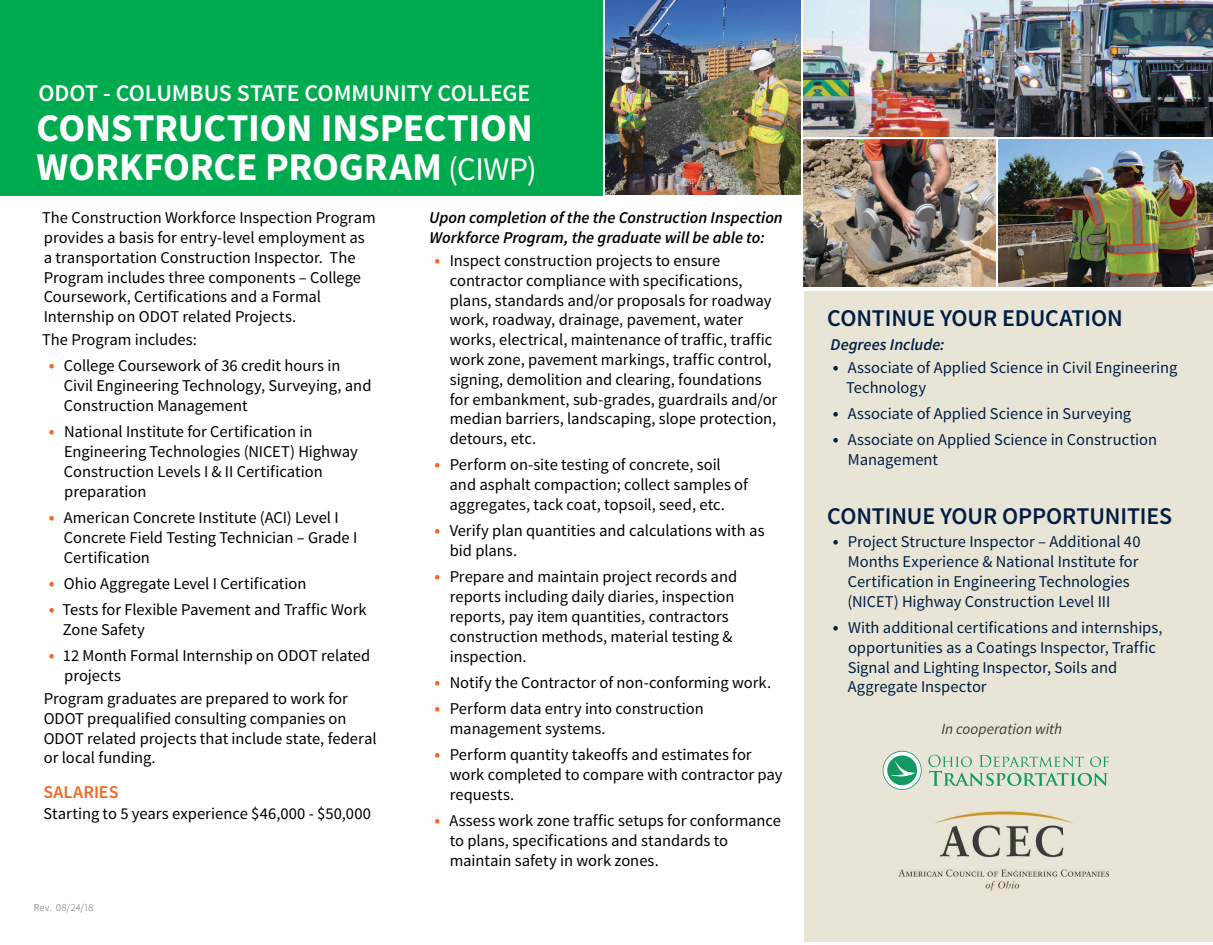
<style>
.page{position:relative;width:1213px;height:945px;background:#fff}
.page>*{position:absolute;margin:0;border:0;box-sizing:border-box;transform-origin:0 0}
.t1{font:700 39.3px/39.3px "Source Sans Pro";letter-spacing:-.005em;color:#fff}
.Caps_headline_dk_blu{font:600 24px "Source Sans Pro";letter-spacing:-.005em;color:#001e45}
.t2{font:600 24px "Source Sans Pro";letter-spacing:-.005em;color:#fff}
.Contact_Headline{font:600 18px "Source Sans Pro";letter-spacing:.01em;color:#f26821}
.Body_Parag_Black{font:16.5px/19.8px "Source Sans Pro";color:#000}
.t3{font:16.5px/19.8px "Source Sans Pro";color:#001e45}
.semibold_ital_Black{font:italic 600 16.5px/19.8px "Source Sans Pro";color:#000}
.semibold_ital_dk_blu{font:italic 600 16.5px "Source Sans Pro";color:#001e45}
.t4{font:italic 15.3px "Source Sans Pro";color:#3e3a35}
.t5{font:300 10.5px "Source Sans Pro";letter-spacing:.01em;color:#66666a}
.s1{font-weight:400;font-size:33px}
.s2{font-weight:600;font-size:18px;color:#f26821}
.s3{font-weight:600;font-size:18px}
</style>
<div class="page">
<div style="left:804px;top:291px;width:408px;height:650px;background:#e9e5d6"></div>
<div style="left:0;top:0;width:603px;height:195px;background:#00aa4f"></div>
<img style="left:606px;top:0;width:194px;height:195px">
<img style="left:804px;top:140px;width:191px;height:147px">
<img style="left:998px;top:140px;width:214px;height:147px">
<img style="left:804px;top:0;width:408px;height:136px">
<svg style="left:928px;top:755px;width:181px;height:31px"></svg>
<svg style="left:883px;top:751px;width:39px;height:39px"></svg>
<img style="left:898px;top:811px;width:210px;height:80px">
<p class="t2" style="left:38px;top:78px;width:493px">ODOT - COLUMBUS STATE COMMUNITY COLLEGE</p>
<p class="t1" style="left:37px;top:109px;width:502px">CONSTRUCTION INSPECTION<br>WORKFORCE PROGRAM <span class="s1">(CIWP)</span></p>
<p class="Body_Parag_Black" style="left:42px;top:208px;width:335px">The Construction Workforce Inspection Program provides a basis for entry-level employment as<br>a transportation Construction Inspector. The Program includes three components – College Coursework, Certifications and a Formal Internship on ODOT related Projects.</p>
<p class="Body_Parag_Black" style="left:42px;top:330px;width:156px">The Program includes:</p>
<p class="Body_Parag_Black" style="left:64px;top:356px;width:309px;text-indent:-15px"><span class="s2">•</span> College Coursework of 36 credit hours in<br>Civil Engineering Technology, Surveying, and<br>Construction Management</p>
<p class="Body_Parag_Black" style="left:64px;top:422px;width:295px;text-indent:-15px"><span class="s2">•</span> National Institute for Certification in Engineering Technologies (NICET) Highway Construction Levels I &amp; II Certification preparation</p>
<p class="Body_Parag_Black" style="left:64px;top:508px;width:295px;text-indent:-15px"><span class="s2">•</span> American Concrete Institute (ACI) Level I<br>Concrete Field Testing Technician – Grade I<br>Certification</p>
<p class="Body_Parag_Black" style="left:49px;top:574px;width:259px"><span class="s2">•</span> Ohio Aggregate Level I Certification</p>
<p class="Body_Parag_Black" style="left:63px;top:600px;width:305px;text-indent:-14px"><span class="s2">•</span> Tests for Flexible Pavement and Traffic Work<br>Zone Safety</p>
<p class="Body_Parag_Black" style="left:64px;top:646px;width:308px;text-indent:-15px"><span class="s2">•</span> 12 Month Formal Internship on ODOT related projects</p>
<p class="Body_Parag_Black" style="left:44px;top:689px;width:334px">Program graduates are prepared to work for ODOT prequalified consulting companies on ODOT related projects that include state, federal or local funding.</p>
<p class="Contact_Headline" style="left:44px;top:781px;width:76px">SALARIES</p>
<p class="Body_Parag_Black" style="left:44px;top:804px;width:329px">Starting to 5 years experience $46,000 - $50,000</p>
<p class="semibold_ital_Black" style="left:429px;top:208px;width:355px">Upon completion of the the Construction Inspection<br>Workforce Program, the graduate will be able to:</p>
<p class="Body_Parag_Black" style="left:450px;top:251px;width:329px;text-indent:-15px"><span class="s2">•</span> Inspect construction projects to ensure contractor compliance with specifications, plans, standards and/or proposals for roadway work, roadway, drainage, pavement, water works, electrical, maintenance of traffic, traffic work zone, pavement markings, traffic control, signing, demolition and clearing, foundations for embankment, sub-grades, guardrails and/or median barriers, landscaping, slope protection, detours, etc.</p>
<p class="Body_Parag_Black" style="left:450px;top:455px;width:300px;text-indent:-15px"><span class="s2">•</span> Perform on-site testing of concrete, soil and asphalt compaction; collect samples of aggregates, tack coat, topsoil, seed, etc.</p>
<p class="Body_Parag_Black" style="left:450px;top:521px;width:316px;text-indent:-15px"><span class="s2">•</span> Verify plan quantities and calculations with as bid plans.</p>
<p class="Body_Parag_Black" style="left:450px;top:567px;width:289px;text-indent:-15px"><span class="s2">•</span> Prepare and maintain project records and reports including daily diaries, inspection reports, pay item quantities, contractors construction methods, material testing &amp; inspection.</p>
<p class="Body_Parag_Black" style="left:434px;top:673px;width:338px"><span class="s2">•</span> Notify the Contractor of non-conforming work.</p>
<p class="Body_Parag_Black" style="left:450px;top:699px;width:256px;text-indent:-15px"><span class="s2">•</span> Perform data entry into construction management systems.</p>
<p class="Body_Parag_Black" style="left:450px;top:745px;width:334px;text-indent:-15px"><span class="s2">•</span> Perform quantity takeoffs and estimates for work completed to compare with contractor pay requests.</p>
<p class="Body_Parag_Black" style="left:450px;top:811px;width:333px;text-indent:-15px"><span class="s2">•</span> Assess work zone traffic setups for conformance to plans, specifications and standards to maintain safety in work zones.</p>
<p class="t5" style="left:34px;top:901px;width:61px">Rev. 08/24/18</p>
<p class="Caps_headline_dk_blu" style="left:827px;top:302px;width:297px">CONTINUE YOUR EDUCATION</p>
<p class="semibold_ital_dk_blu" style="left:830px;top:334px;width:116px">Degrees Include:</p>
<p class="t3" style="left:846px;top:358px;width:333px;text-indent:-14px"><span class="s3">•</span> Associate of Applied Science in Civil Engineering<br>Technology</p>
<p class="t3" style="left:833px;top:404px;width:300px"><span class="s3">•</span> Associate of Applied Science in Surveying</p>
<p class="t3" style="left:848px;top:430px;width:311px;text-indent:-15px"><span class="s3">•</span> Associate on Applied Science in Construction<br>Management</p>
<p class="Caps_headline_dk_blu" style="left:827px;top:501px;width:347px">CONTINUE YOUR OPPORTUNITIES</p>
<p class="t3" style="left:847px;top:532px;width:295px;text-indent:-15px"><span class="s3">•</span> Project Structure Inspector – Additional 40<br>Months Experience &amp; National Institute for Certification in Engineering Technologies (NICET) Highway Construction Level III</p>
<p class="t3" style="left:848px;top:618px;width:316px;text-indent:-15px"><span class="s3">•</span> With additional certifications and internships, opportunities as a Coatings Inspector, Traffic Signal and Lighting Inspector, Soils and Aggregate Inspector</p>
<p class="t4" style="left:941px;top:719px;width:122px">In cooperation with</p>
</div>
